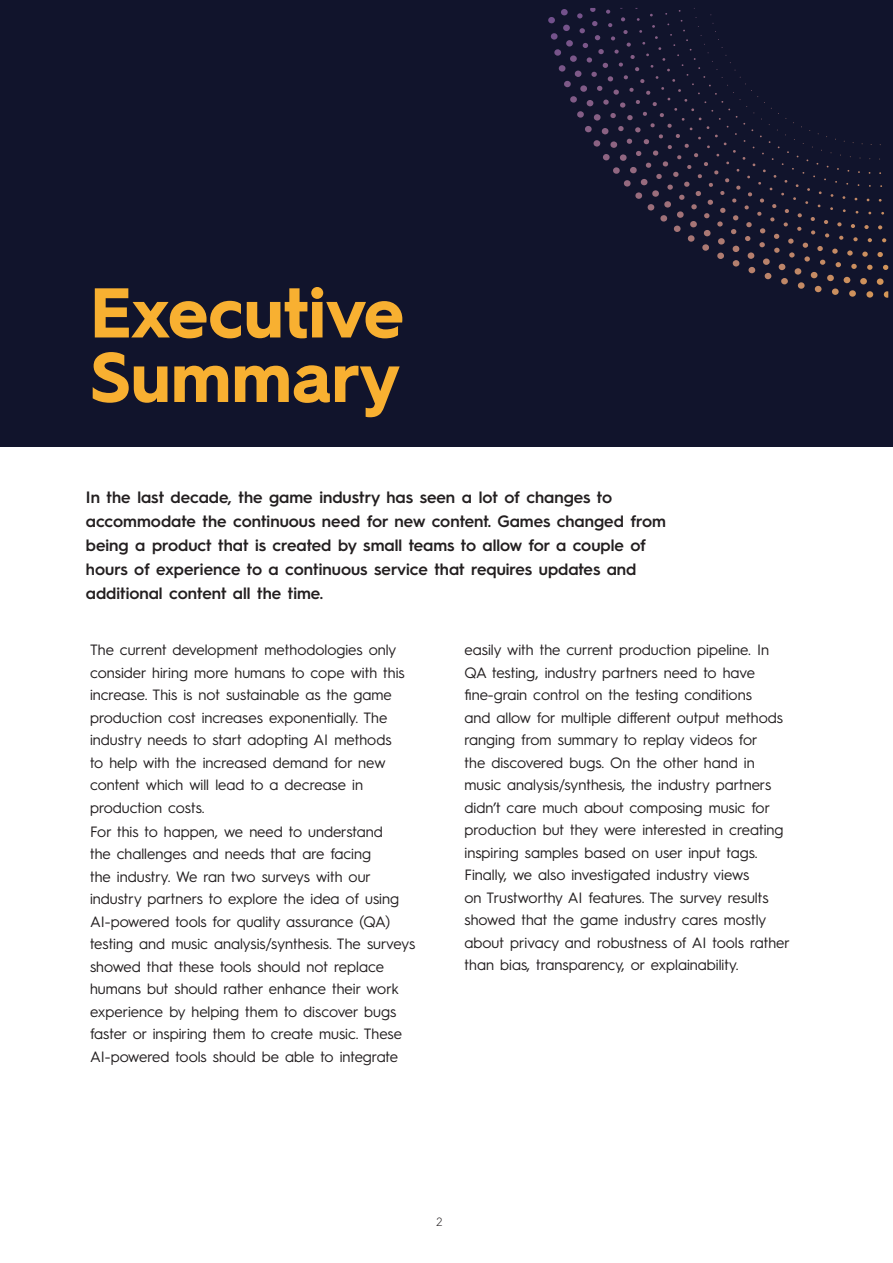
<style>
.page{position:relative;width:893px;height:1263px;background:#fff}
.page>*{position:absolute;margin:0;border:0;box-sizing:border-box;transform-origin:0 0}
.Title1{font:700 70.5px/64.5px "Hurme Geometric Sans 3";color:#f8b031}
.t1{font:600 16.5px/24px "Hurme Geometric Sans 3";color:#231f20}
.t2{font:15px/22.5px "Hurme Geometric Sans 3";color:#231f20}
.t3{font:300 12px "Hurme Geometric Sans 3";color:#231f20}
</style>
<div class="page">
<div style="left:1px;top:0;width:892px;height:447px;background:#11142c"></div>
<svg style="left:548px;top:8px;width:165px;height:18px"></svg>
<p class="Title1" style="left:90px;top:276px;width:315px">Executive<br>Summary</p>
<p class="t1" style="left:86px;top:484px;width:581px">In the last decade, the game industry has seen a lot of changes to accommodate the continuous need for new content. Games changed from being a product that is created by small teams to allow for a couple of hours of experience to a continuous service that requires updates and additional content all the time.</p>
<p class="t2" style="left:90px;top:637px;width:316px">The current development methodologies only consider hiring more humans to cope with this increase. This is not sustainable as the game production cost increases exponentially. The industry needs to start adopting AI methods to help with the increased demand for new content which will lead to a decrease in production costs.</p>
<p class="t2" style="left:90px;top:819px;width:327px">For this to happen, we need to understand<br>the challenges and needs that are facing<br>the industry. We ran two surveys with our industry partners to explore the idea of using AI-powered tools for quality assurance (QA) testing and music analysis/synthesis. The surveys showed that these tools should not replace humans but should rather enhance their work experience by helping them to discover bugs faster or inspiring them to create music. These AI-powered tools should be able to integrate</p>
<p class="t2" style="left:465px;top:637px;width:327px">easily with the current production pipeline. In QA testing, industry partners need to have fine-grain control on the testing conditions<br>and allow for multiple different output methods ranging from summary to replay videos for<br>the discovered bugs. On the other hand in music analysis/synthesis, the industry partners didn’t care much about composing music for production but they were interested in creating inspiring samples based on user input tags.<br>Finally, we also investigated industry views<br>on Trustworthy AI features. The survey results showed that the game industry cares mostly about privacy and robustness of AI tools rather than bias, transparency, or explainability.</p>
<p class="t3" style="left:436px;top:1214px;width:7px">2</p>
</div>
